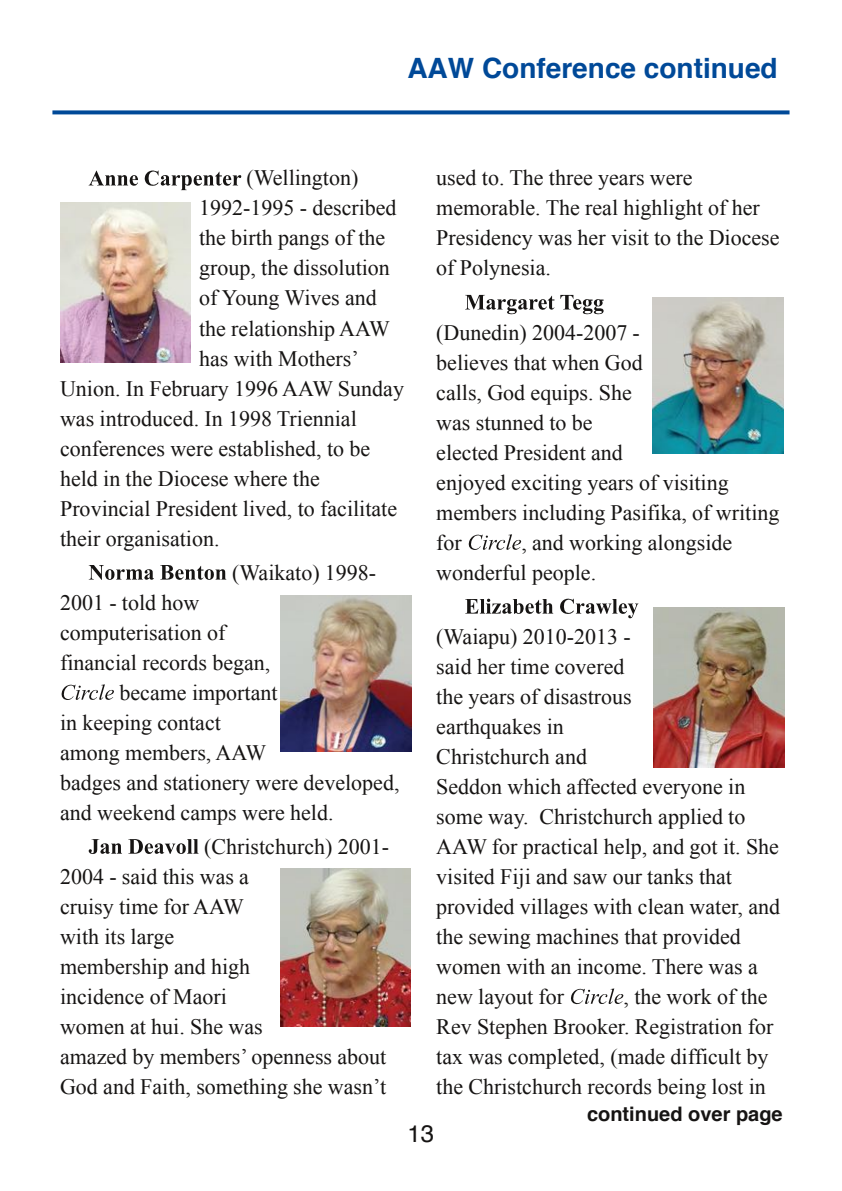
<style>
.page{position:relative;width:842px;height:1191px;background:#fff}
.page>*{position:absolute;margin:0;border:0;box-sizing:border-box;transform-origin:0 0}
.t1{font:700 28px "Helvetica";color:#004998}
.t2{font:24px "Helvetica";color:#161413}
.t3{font:22px/30px "Times New Roman";color:#161413}
.t4{font:700 20px "Helvetica";color:#161413}
</style>
<div class="page">
<svg style="left:52px;top:110px;width:737px;height:4px;background:#1b5ca2"></svg>
<svg style="left:89px;top:171px;width:49px;height:15px"></svg>
<svg style="left:145px;top:170px;width:96px;height:20px"></svg>
<svg style="left:89px;top:565px;width:65px;height:15px"></svg>
<svg style="left:160px;top:565px;width:66px;height:15px"></svg>
<svg style="left:62px;top:684px;width:52px;height:16px"></svg>
<svg style="left:89px;top:839px;width:33px;height:15px"></svg>
<svg style="left:128px;top:839px;width:71px;height:15px"></svg>
<svg style="left:465px;top:295px;width:89px;height:19px"></svg>
<svg style="left:560px;top:295px;width:44px;height:19px"></svg>
<svg style="left:469px;top:534px;width:52px;height:16px"></svg>
<svg style="left:465px;top:598px;width:88px;height:16px"></svg>
<svg style="left:560px;top:598px;width:78px;height:20px"></svg>
<svg style="left:571px;top:988px;width:52px;height:16px"></svg>
<img style="left:60px;top:203px;width:131px;height:159px">
<img style="left:280px;top:868px;width:131px;height:158px">
<img style="left:281px;top:595px;width:130px;height:156px">
<img style="left:653px;top:297px;width:130px;height:156px">
<img style="left:653px;top:608px;width:131px;height:159px">
<p class="t1" style="left:407px;top:56px;width:372px">AAW Conference continued</p>
<p class="t3" style="left:246px;top:163px;width:113px">(Wellington)</p>
<p class="t3" style="left:199px;top:193px;width:199px">1992-1995 - described</p>
<p class="t3" style="left:199px;top:223px;width:188px">the birth pangs of the</p>
<p class="t3" style="left:199px;top:253px;width:192px">group, the dissolution</p>
<p class="t3" style="left:199px;top:283px;width:179px">of Young Wives and</p>
<p class="t3" style="left:199px;top:313px;width:192px">the relationship AAW</p>
<p class="t3" style="left:199px;top:343px;width:161px">has with Mothers’</p>
<p class="t3" style="left:60px;top:373px;width:345px">Union. In February 1996 AAW Sunday</p>
<p class="t3" style="left:60px;top:403px;width:298px">was introduced. In 1998 Triennial</p>
<p class="t3" style="left:60px;top:433px;width:312px">conferences were established, to be</p>
<p class="t3" style="left:60px;top:463px;width:261px">held in the Diocese where the</p>
<p class="t3" style="left:60px;top:493px;width:338px">Provincial President lived, to facilitate</p>
<p class="t3" style="left:60px;top:523px;width:161px">their organisation.</p>
<p class="t3" style="left:232px;top:557px;width:146px">(Waikato) 1998-</p>
<p class="t3" style="left:60px;top:587px;width:141px">2001 - told how</p>
<p class="t3" style="left:60px;top:617px;width:167px">computerisation of</p>
<p class="t3" style="left:60px;top:647px;width:212px">financial records began,</p>
<p class="t3" style="left:120px;top:677px;width:159px">became important</p>
<p class="t3" style="left:60px;top:707px;width:162px">in keeping contact</p>
<p class="t3" style="left:60px;top:737px;width:208px">among members, AAW</p>
<p class="t3" style="left:60px;top:767px;width:341px">badges and stationery were developed,</p>
<p class="t3" style="left:60px;top:797px;width:275px">and weekend camps were held.</p>
<p class="t3" style="left:60px;top:831px;width:330px;text-indent:144px">(Christchurch) 2001-<br>2004 - said this was a<br>cruisy time for AAW<br>with its large<br>membership and high<br>incidence of Maori<br>women at hui. She was<br>amazed by members’ openness about<br>God and Faith, something she wasn’t</p>
<p class="t3" style="left:436px;top:163px;width:345px">used to. The three years were memorable. The real highlight of her<br>Presidency was her visit to the Diocese of Polynesia.</p>
<p class="t3" style="left:436px;top:317px;width:345px">(Dunedin) 2004-2007 -<br>believes that when God<br>calls, God equips. She<br>was stunned to be<br>elected President and<br>enjoyed exciting years of visiting members including Pasifika, of writing for</p>
<p class="t3" style="left:436px;top:527px;width:297px;text-indent:85px">, and working alongside wonderful people.</p>
<p class="t3" style="left:436px;top:621px;width:345px">(Waiapu) 2010-2013 -<br>said her time covered<br>the years of disastrous<br>earthquakes in<br>Christchurch and<br>Seddon which affected everyone in some way. Christchurch applied to<br>AAW for practical help, and got it. She visited Fiji and saw our tanks that provided villages with clean water, and the sewing machines that provided women with an income. There was a new layout for</p>
<p class="t3" style="left:436px;top:981px;width:339px;text-indent:187px">, the work of the<br>Rev Stephen Brooker. Registration for tax was completed, (made difficult by the Christchurch records being lost in</p>
<p class="t4" style="left:587px;top:1105px;width:197px">continued over page</p>
<p class="t2" style="left:407px;top:1124px;width:28px">13</p>
</div>
